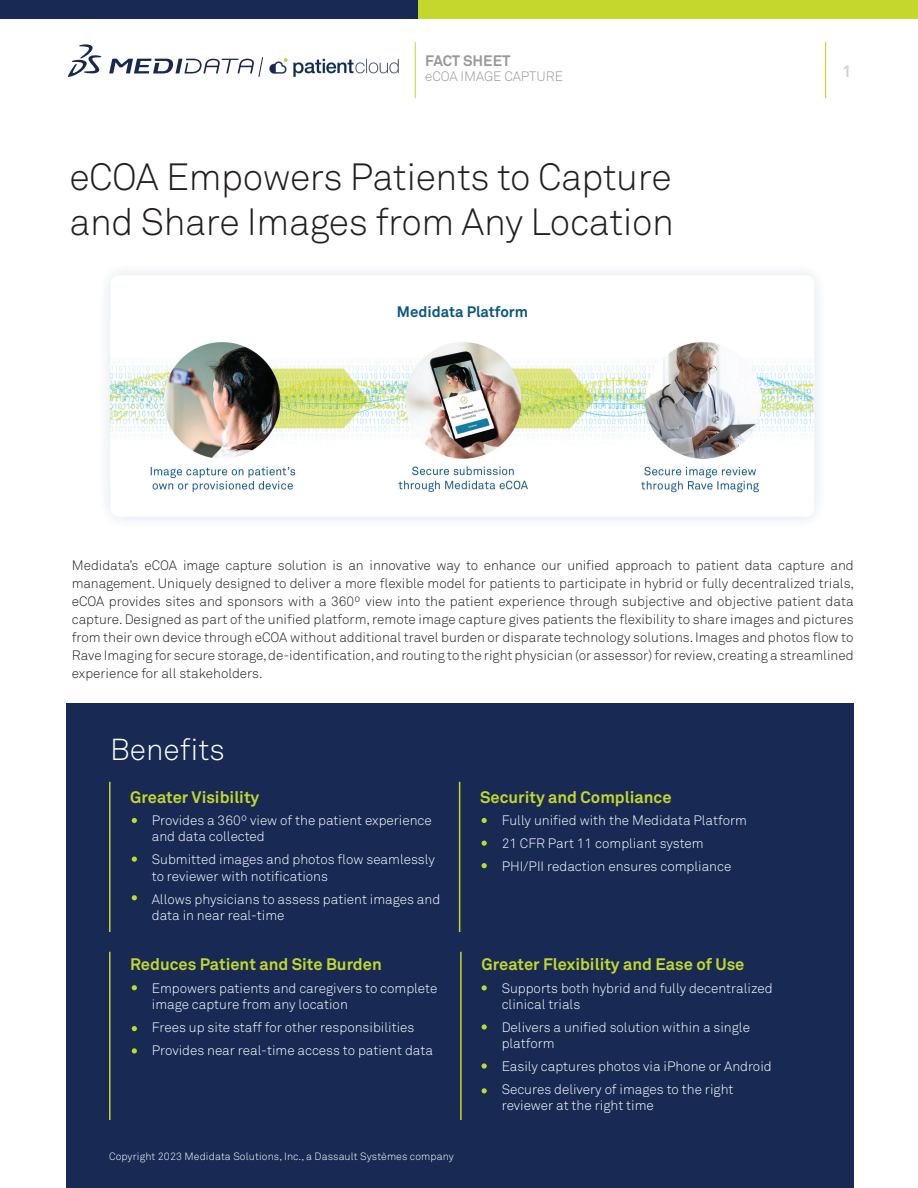
<style>
.page{position:relative;width:918px;height:1188px;background:#fff}
.page>*{position:absolute;margin:0;border:0;box-sizing:border-box;transform-origin:0 0}
.t1{font:300 37.5px "Akkurat Std";letter-spacing:-.01em;color:#231f20}
.Sub_head_1{font:300 30px "Akkurat Std";color:#fff}
.Sub_Head_2{font:700 16.5px "Akkurat Std";color:#c4d72d}
.t2{font:700 16.5px "Akkurat Std";color:#d1d2d4}
.Body_text{font:700 15px "Akkurat Std";color:#095583}
.t3{font:700 15px "Akkurat Std";color:#96989b}
.Body_text-2{font:300 13.5px/18px "Akkurat Std";color:#231f20;text-align:justify}
.Body_text-3{font:300 13.5px "Akkurat Std";color:#fff}
.t4{font:300 13.5px "Akkurat Std";color:#96989b}
.Body_text-4{font:300 10.5px "Akkurat Std";letter-spacing:.01em;color:#fff}
</style>
<div class="page">
<hr style="left:825px;top:42px;width:1px;height:56px;background:#c8d300">
<svg style="left:68px;top:44px;width:34px;height:33px"></svg>
<hr style="left:415px;top:42px;width:1px;height:56px;background:#c4d72d">
<svg style="left:109px;top:57px;width:155px;height:20px"></svg>
<img style="left:269px;top:58px;width:130px;height:19px">
<div style="left:66px;top:703px;width:788px;height:485px;background:#182a54"></div>
<div style="left:0;top:0;width:418px;height:18px;background:#182a54"></div>
<div style="left:418px;top:0;width:500px;height:18px;background:#c4d72d"></div>
<svg style="left:132px;top:818px;width:5px;height:5px"></svg>
<svg style="left:482px;top:818px;width:5px;height:5px"></svg>
<svg style="left:132px;top:857px;width:5px;height:5px"></svg>
<svg style="left:482px;top:841px;width:5px;height:5px"></svg>
<svg style="left:132px;top:895px;width:5px;height:5px"></svg>
<svg style="left:482px;top:863px;width:5px;height:5px"></svg>
<svg style="left:132px;top:1026px;width:5px;height:5px"></svg>
<svg style="left:132px;top:1048px;width:5px;height:6px"></svg>
<svg style="left:132px;top:985px;width:5px;height:5px"></svg>
<svg style="left:482px;top:985px;width:5px;height:5px"></svg>
<svg style="left:482px;top:1024px;width:5px;height:6px"></svg>
<svg style="left:482px;top:1088px;width:5px;height:5px"></svg>
<svg style="left:482px;top:1063px;width:5px;height:6px"></svg>
<hr style="left:109px;top:782px;width:2px;height:150px;background:#c4d62e">
<hr style="left:459px;top:782px;width:1px;height:150px;background:#c4d62e">
<hr style="left:109px;top:952px;width:2px;height:168px;background:#c4d62e">
<hr style="left:460px;top:952px;width:2px;height:168px;background:#c4d62e">
<img style="left:106px;top:271px;width:712px;height:250px">
<div style="left:349px;top:297px;width:212px;height:32px;background:#fff"></div>
<p class="t3" style="left:425px;top:51px;width:87px">FACT SHEET</p>
<p class="t4" style="left:425px;top:69px;width:139px">eCOA IMAGE CAPTURE</p>
<p class="t1" style="left:69px;top:155px;width:604px">eCOA Empowers Patients to Capture</p>
<p class="t1" style="left:69px;top:200px;width:606px">and Share Images from Any Location</p>
<p class="Body_text" style="left:397px;top:302px;width:133px">Medidata Platform</p>
<p class="t2" style="left:842px;top:61px;width:11px">1</p>
<p class="Body_text-2" style="left:72px;top:556px;width:784px">Medidata’s eCOA image capture solution is an innovative way to enhance our unified approach to patient data capture and management. Uniquely designed to deliver a more flexible model for patients to participate in hybrid or fully decentralized trials, eCOA provides sites and sponsors with a 360º view into the patient experience through subjective and objective patient data capture. Designed as part of the unified platform, remote image capture gives patients the flexibility to share images and pictures from their own device through eCOA without additional travel burden or disparate technology solutions. Images and photos flow to Rave Imaging for secure storage, de-identification, and routing to the right physician (or assessor) for review, creating a streamlined experience for all stakeholders.</p>
<p class="Sub_head_1" style="left:110px;top:732px;width:116px">Benefits</p>
<p class="Sub_Head_2" style="left:130px;top:787px;width:131px">Greater Visibility</p>
<p class="Sub_Head_2" style="left:480px;top:787px;width:193px">Security and Compliance</p>
<p class="Body_text-3" style="left:152px;top:812px;width:282px">Provides a 360º view of the patient experience</p>
<p class="Body_text-3" style="left:152px;top:829px;width:114px">and data collected</p>
<p class="Body_text-3" style="left:152px;top:852px;width:285px">Submitted images and photos flow seamlessly</p>
<p class="Body_text-3" style="left:152px;top:868px;width:178px">to reviewer with notifications</p>
<p class="Body_text-3" style="left:152px;top:891px;width:290px">Allows physicians to assess patient images and</p>
<p class="Body_text-3" style="left:152px;top:907px;width:134px">data in near real-time</p>
<p class="Body_text-3" style="left:502px;top:812px;width:247px">Fully unified with the Medidata Platform</p>
<p class="Body_text-3" style="left:502px;top:835px;width:204px">21 CFR Part 11 compliant system</p>
<p class="Body_text-3" style="left:502px;top:858px;width:231px">PHI/PII redaction ensures compliance</p>
<p class="Sub_Head_2" style="left:130px;top:954px;width:253px">Reduces Patient and Site Burden</p>
<p class="Sub_Head_2" style="left:482px;top:954px;width:264px">Greater Flexibility and Ease of Use</p>
<p class="Body_text-3" style="left:152px;top:980px;width:287px">Empowers patients and caregivers to complete</p>
<p class="Body_text-3" style="left:152px;top:996px;width:198px">image capture from any location</p>
<p class="Body_text-3" style="left:152px;top:1019px;width:264px">Frees up site staff for other responsibilities</p>
<p class="Body_text-3" style="left:152px;top:1042px;width:283px">Provides near real-time access to patient data</p>
<p class="Body_text-4" style="left:109px;top:1150px;width:346px">Copyright 2023 Medidata Solutions, Inc., a Dassault Systèmes company</p>
<p class="Body_text-3" style="left:502px;top:980px;width:273px">Supports both hybrid and fully decentralized</p>
<p class="Body_text-3" style="left:502px;top:996px;width:80px">clinical trials</p>
<p class="Body_text-3" style="left:502px;top:1019px;width:250px">Delivers a unified solution within a single</p>
<p class="Body_text-3" style="left:502px;top:1035px;width:55px">platform</p>
<p class="Body_text-3" style="left:502px;top:1058px;width:272px">Easily captures photos via iPhone or Android</p>
<p class="Body_text-3" style="left:502px;top:1081px;width:233px">Secures delivery of images to the right</p>
<p class="Body_text-3" style="left:502px;top:1097px;width:154px">reviewer at the right time</p>
</div>
